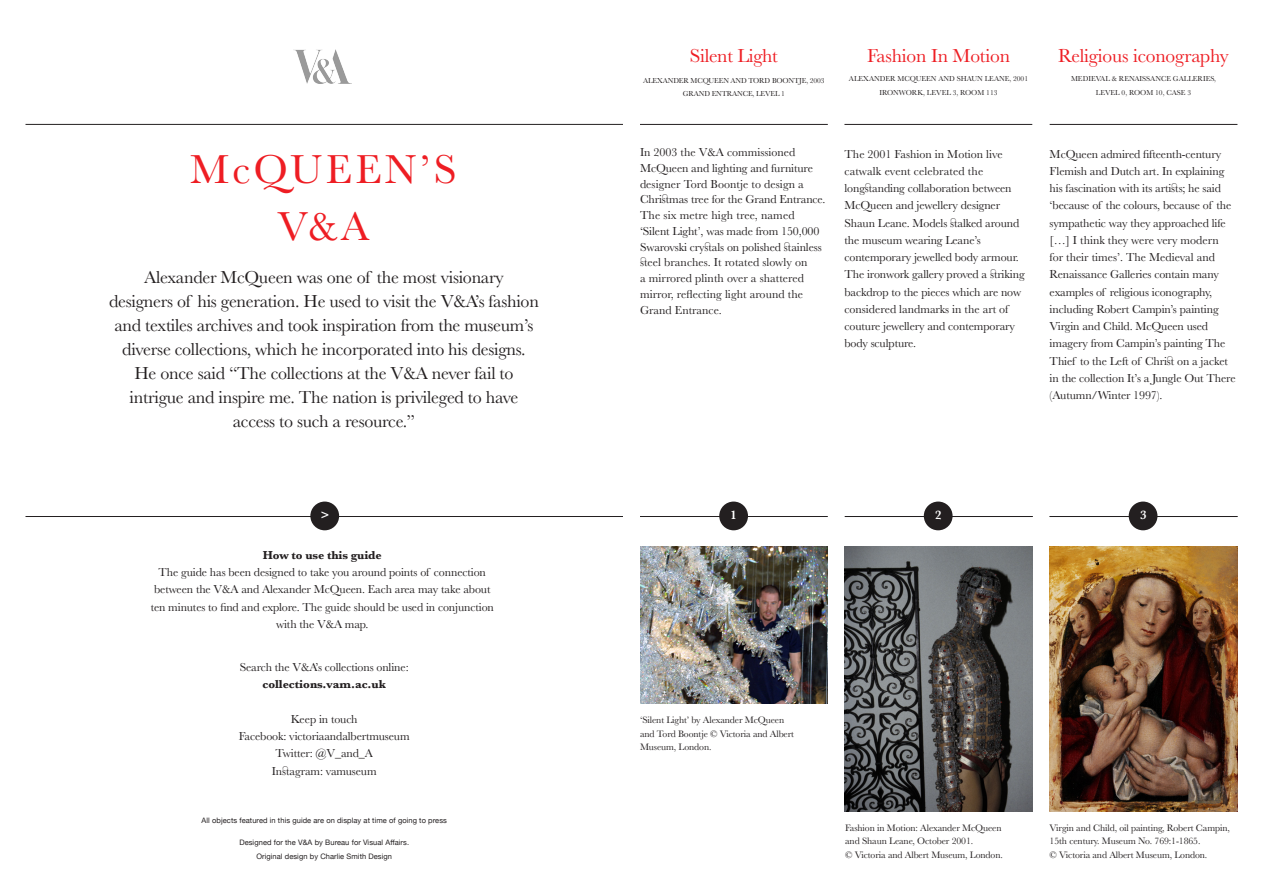
<style>
.page{position:relative;width:1263px;height:893px;background:#fff}
.page>*{position:absolute;margin:0;border:0;box-sizing:border-box;transform-origin:0 0}
.t1{font:42px "Baskerville";letter-spacing:.08em;color:#ee1d23}
.t2{font:19.5px "Baskerville";letter-spacing:-.01em;color:#ee1d23}
.t3{font:18px/24px "Baskerville";letter-spacing:-.015em;color:#231f20;text-align:center}
.t4{font:600 12.75px "Baskerville";color:#fff}
.t5{font:12px/17.2px "Baskerville";letter-spacing:-.01em;color:#231f20}
.t6{font:700 12px "Baskerville";color:#231f20}
.t7{font:9.75px/13.5px "Baskerville";letter-spacing:-.01em;color:#231f20}
.t8{font:7.5px/13.5px "Baskerville";color:#231f20;text-align:center}
.t9{font:7.5px/13.5px "Helvetica Neue";letter-spacing:.01em;color:#231f20;text-align:center}
</style>
<div class="page">
<hr style="left:845px;top:516px;width:188px;height:1px;background:#231f20">
<hr style="left:1050px;top:516px;width:187px;height:1px;background:#231f20">
<hr style="left:640px;top:516px;width:188px;height:1px;background:#231f20">
<hr style="left:640px;top:124px;width:188px;height:1px;background:#231f20">
<hr style="left:844px;top:124px;width:188px;height:1px;background:#231f20">
<hr style="left:1050px;top:124px;width:187px;height:1px;background:#231f20">
<img style="left:640px;top:546px;width:188px;height:158px">
<img style="left:845px;top:546px;width:188px;height:266px">
<img style="left:1050px;top:546px;width:187px;height:266px">
<div style="left:719px;top:502px;width:29px;height:28px;background:#231f20;border-radius:50%"></div>
<div style="left:924px;top:502px;width:28px;height:28px;background:#231f20;border-radius:50%"></div>
<div style="left:1129px;top:502px;width:28px;height:28px;background:#231f20;border-radius:50%"></div>
<hr style="left:26px;top:124px;width:597px;height:1px;background:#231f20">
<hr style="left:26px;top:516px;width:597px;height:1px;background:#231f20">
<img style="left:294px;top:50px;width:55px;height:33px">
<div style="left:310px;top:502px;width:29px;height:28px;background:#231f20;border-radius:50%"></div>
<p class="t1" style="left:190px;top:143px;width:268px">McQUEEN’S</p>
<p class="t1" style="left:277px;top:200px;width:93px">V&amp;A</p>
<p class="t3" style="left:109px;top:266px;width:431px">Alexander McQueen was one of the most visionary<br>designers of his generation. He used to visit the V&amp;A’s fashion and textiles archives and took inspiration from the museum’s diverse collections, which he incorporated into his designs.<br>He once said “The collections at the V&amp;A never fail to intrigue and inspire me. The nation is privileged to have access to such a resource.”</p>
<p class="t4" style="left:321px;top:506px;width:10px">&gt;</p>
<p class="t6" style="left:263px;top:546px;width:120px">How to use this guide</p>
<p class="t5" style="left:151px;top:564px;width:345px;text-align:center">The guide has been designed to take you around points of connection between the V&amp;A and Alexander McQueen. Each area may take about ten minutes to find and explore. The guide should be used in conjunction with the V&amp;A map.</p>
<p class="t5" style="left:240px;top:659px;width:170px">Search the V&amp;A’s collections online:</p>
<p class="t6" style="left:263px;top:676px;width:125px">collections.vam.ac.uk</p>
<p class="t5" style="left:291px;top:711px;width:68px">Keep in touch</p>
<p class="t5" style="left:239px;top:728px;width:172px">Facebook: victoriaandalbertmuseum</p>
<p class="t5" style="left:276px;top:745px;width:99px">Twitter: @V_and_A</p>
<p class="t5" style="left:272px;top:762px;width:106px">Instagram: vamuseum</p>
<p class="t9" style="left:202px;top:813px;width:247px">All objects featured in this guide are on display at time of going to press</p>
<p class="t9" style="left:239px;top:836px;width:171px">Designed for the V&amp;A by Bureau for Visual Affairs.<br>Original design by Charlie Smith Design</p>
<p class="t2" style="left:690px;top:43px;width:90px">Silent Light</p>
<p class="t8" style="left:643px;top:74px;width:183px">ALEXANDER MCQUEEN AND TORD BOONTJE, 2003</p>
<p class="t8" style="left:683px;top:87px;width:104px">GRAND ENTRANCE, LEVEL 1</p>
<p class="t2" style="left:867px;top:43px;width:145px">Fashion In Motion</p>
<p class="t8" style="left:849px;top:72px;width:181px">ALEXANDER MCQUEEN AND SHAUN LEANE, 2001</p>
<p class="t8" style="left:879px;top:86px;width:119px">IRONWORK, LEVEL 3, ROOM 113</p>
<p class="t5" style="left:640px;top:144px;width:187px;line-height:15.8px">In 2003 the V&amp;A commissioned McQueen and lighting and furniture designer Tord Boontje to design a Christmas tree for the Grand Entrance.<br>The six metre high tree, named ‘Silent Light’, was made from 150,000<br>Swarovski crystals on polished stainless steel branches. It rotated slowly on<br>a mirrored plinth over a shattered mirror, reflecting light around the Grand Entrance.</p>
<p class="t5" style="left:844px;top:145px;width:182px">The 2001 Fashion in Motion live catwalk event celebrated the longstanding collaboration between<br>McQueen and jewellery designer<br>Shaun Leane. Models stalked around the museum wearing Leane’s contemporary jewelled body armour.<br>The ironwork gallery proved a striking backdrop to the pieces which are now considered landmarks in the art of couture jewellery and contemporary body sculpture.</p>
<p class="t2" style="left:1058px;top:43px;width:172px">Religious iconography</p>
<p class="t8" style="left:1071px;top:72px;width:147px">MEDIEVAL &amp; RENAISSANCE GALLERIES,<br>LEVEL 0, ROOM 10, CASE 3</p>
<p class="t5" style="left:1050px;top:145px;width:187px">McQueen admired fifteenth-century Flemish and Dutch art. In explaining his fascination with its artists; he said ‘because of the colours, because of the sympathetic way they approached life […] I think they were very modern<br>for their times’. The Medieval and Renaissance Galleries contain many examples of religious iconography, including Robert Campin’s painting Virgin and Child. McQueen used imagery from Campin’s painting The Thief to the Left of Christ on a jacket in the collection It’s a Jungle Out There (Autumn/Winter 1997).</p>
<p class="t4" style="left:731px;top:506px;width:8px">1</p>
<p class="t4" style="left:935px;top:506px;width:8px">2</p>
<p class="t4" style="left:1140px;top:506px;width:8px">3</p>
<p class="t7" style="left:640px;top:713px;width:156px">‘Silent Light’ by Alexander McQueen and Tord Boontje © Victoria and Albert<br>Museum, London.</p>
<p class="t7" style="left:845px;top:821px;width:159px">Fashion in Motion: Alexander McQueen and Shaun Leane, October 2001.<br>© Victoria and Albert Museum, London.</p>
<p class="t7" style="left:1050px;top:821px;width:182px">Virgin and Child, oil painting, Robert Campin,<br>15th century. Museum No. 769:1-1865.<br>© Victoria and Albert Museum, London.</p>
</div>
